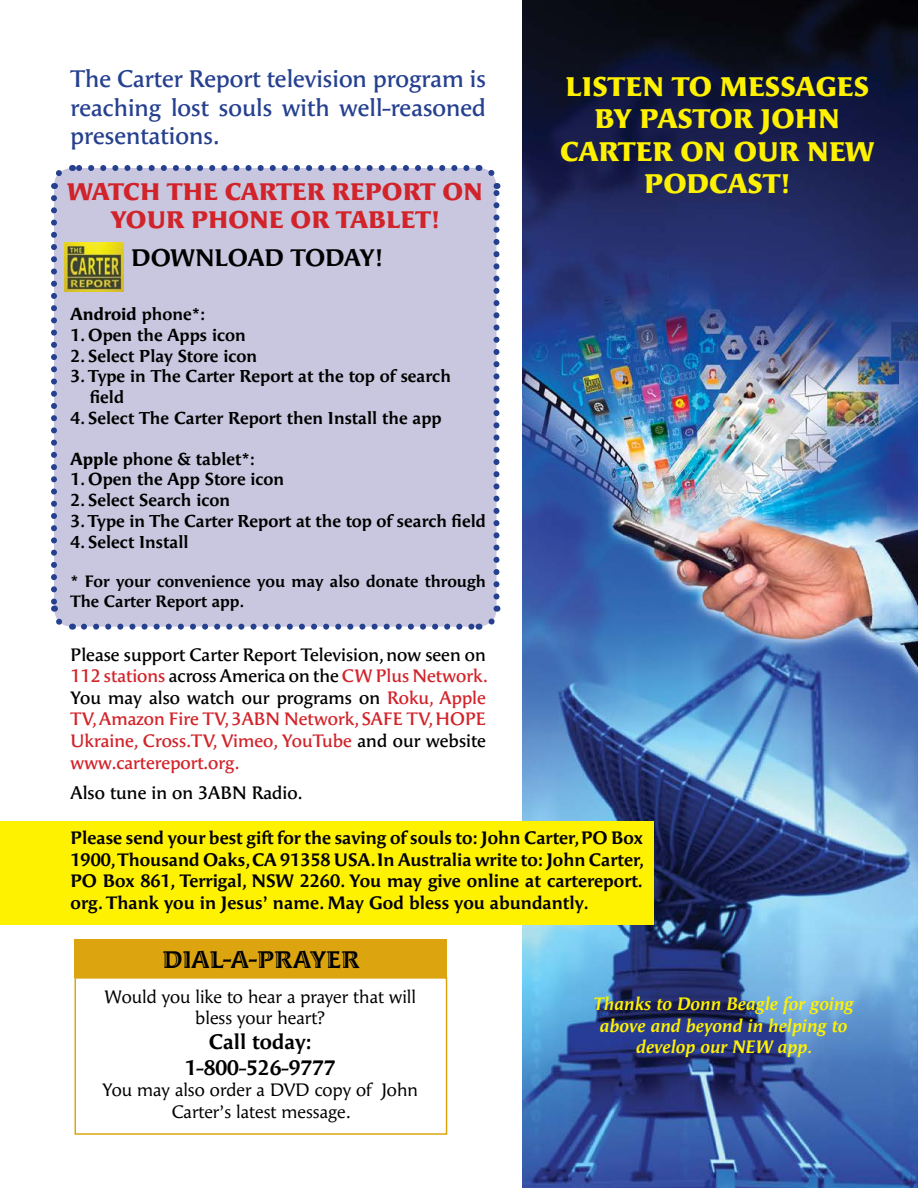
<style>
.page{position:relative;width:918px;height:1188px;background:#fff}
.page>*{position:absolute;margin:0;border:0;box-sizing:border-box;transform-origin:0 0}
.t1{font:900 27px/32.4px "Angie Pro";color:#fff200;text-align:center}
.t2{font:600 24px/28.8px "Angie Pro";color:#25408f;text-align:justify}
.t3{font:900 24px "Angie Pro";color:#d2232a}
.t4{font:700 24px "Angie Pro";letter-spacing:-.005em;color:#000}
.t5{font:900 24px "Angie Open Pro";color:#000}
.t6{font:700 21px/25.2px "Angie Pro";color:#000;text-align:center}
.t7{font:600 18px/21.6px "Angie Pro";color:#d2232a;text-align:justify}
.t8{font:700 18px/21.6px "Angie Pro";color:#000;text-align:justify}
.t9{font:18px/21.6px "Angie Pro";color:#000;text-align:center}
.t10{font:italic 700 18px/21.6px "Angie Pro";color:#fff200;text-align:center}
.t11{font:600 18px "Angie Pro";color:#000}
.t12{font:700 17.25px/20.7px "Angie Pro";color:#000}
.t13{font:800 17.25px "Angie Pro";color:#000}
.t14{font:700 16.5px/19.8px "Angie Pro";color:#000}
.s1{font-weight:700}
.s2{font-weight:800}
.s3{color:#000}
</style>
<div class="page">
<img style="left:523px;top:0;width:395px;height:1188px">
<div style="left:0;top:821px;width:653px;height:103px;background:#fff200"></div>
<div style="left:54px;top:168px;width:442px;height:459px;background:#c8c7df;border-radius:18px"></div>
<svg style="left:51px;top:198px;width:22px;height:432px"></svg>
<svg style="left:84px;top:606px;width:417px;height:24px"></svg>
<svg style="left:478px;top:165px;width:22px;height:432px"></svg>
<svg style="left:51px;top:165px;width:416px;height:24px"></svg>
<div style="left:75px;top:940px;width:372px;height:38px;background:#dca510"></div>
<div style="left:75px;top:977px;width:372px;height:158px;border:2px solid #dca510"></div>
<img style="left:64px;top:243px;width:60px;height:48px">
<h2 class="t2" style="left:71px;top:63px;width:417px">The Carter Report television program is reaching lost souls with well-reasoned presentations.</h2>
<h1 class="t1" style="left:560px;top:69px;width:316px">LISTEN TO MESSAGES<br>BY PASTOR JOHN<br>CARTER ON OUR NEW</h1>
<h2 class="t3" style="left:68px;top:173px;width:417px">WATCH THE CARTER REPORT ON</h2>
<h1 class="t1" style="left:644px;top:166px;width:148px">PODCAST!</h1>
<h2 class="t3" style="left:111px;top:202px;width:331px">YOUR PHONE OR TABLET!</h2>
<h2 class="t4" style="left:131px;top:240px;width:254px">DOWNLOAD TODAY!</h2>
<p class="t13" style="left:71px;top:302px;width:136px">Android <span class="s1">phone*:</span></p>
<p class="t12" style="left:71px;top:324px;width:177px">1. Open the Apps icon</p>
<p class="t12" style="left:71px;top:344px;width:188px">2. Select Play Store icon</p>
<p class="t12" style="left:90px;top:365px;width:363px;text-indent:-19px">3. Type in The Carter Report at the top of search field</p>
<p class="t12" style="left:71px;top:406px;width:373px">4. Select The Carter Report then Install the app</p>
<p class="t12" style="left:71px;top:447px;width:186px"><span class="s2">Apple</span> phone &amp; tablet*:</p>
<p class="t12" style="left:71px;top:468px;width:215px">1. Open the App Store icon</p>
<p class="t12" style="left:71px;top:489px;width:161px">2. Select Search icon</p>
<p class="t12" style="left:71px;top:509px;width:417px">3. Type in The Carter Report at the top of search field</p>
<p class="t12" style="left:71px;top:530px;width:120px">4. Select Install</p>
<p class="t14" style="left:71px;top:571px;width:417px">* For your convenience you may also donate through<br>The Carter Report app.</p>
<p class="t7" style="left:71px;top:642px;width:419px"><span class="s3">Please support Carter Report Television, now seen on </span>112 stations <span class="s3">across America on the</span> CW Plus Network.<br><span class="s3">You may also watch our programs on</span> Roku, Apple TV, Amazon Fire TV, 3ABN Network, SAFE TV, HOPE Ukraine, Cross.TV, Vimeo, YouTube <span class="s3">and our website </span>www.cartereport.org.</p>
<p class="t11" style="left:71px;top:780px;width:234px">Also tune in on 3ABN Radio.</p>
<p class="t8" style="left:71px;top:826px;width:575px">Please send your best gift for the saving of souls to: John Carter, PO Box 1900, Thousand Oaks, CA 91358 USA. In Australia write to: John Carter, PO Box 861, Terrigal, NSW 2260. You may give online at cartereport. org. Thank you in Jesus’ name. May God bless you abundantly.</p>
<h2 class="t5" style="left:162px;top:942px;width:199px">DIAL-A-PRAYER</h2>
<p class="t9" style="left:105px;top:984px;width:313px">Would you like to hear a prayer that will bless your heart?</p>
<p class="t6" style="left:185px;top:1028px;width:152px">Call today:<br>1-800-526-9777</p>
<p class="t9" style="left:103px;top:1078px;width:317px">You may also order a DVD copy of John<br>Carter’s latest message.</p>
<p class="t10" style="left:593px;top:992px;width:262px">Thanks to Donn Beagle for going above and beyond in helping to develop our NEW app.</p>
</div>
